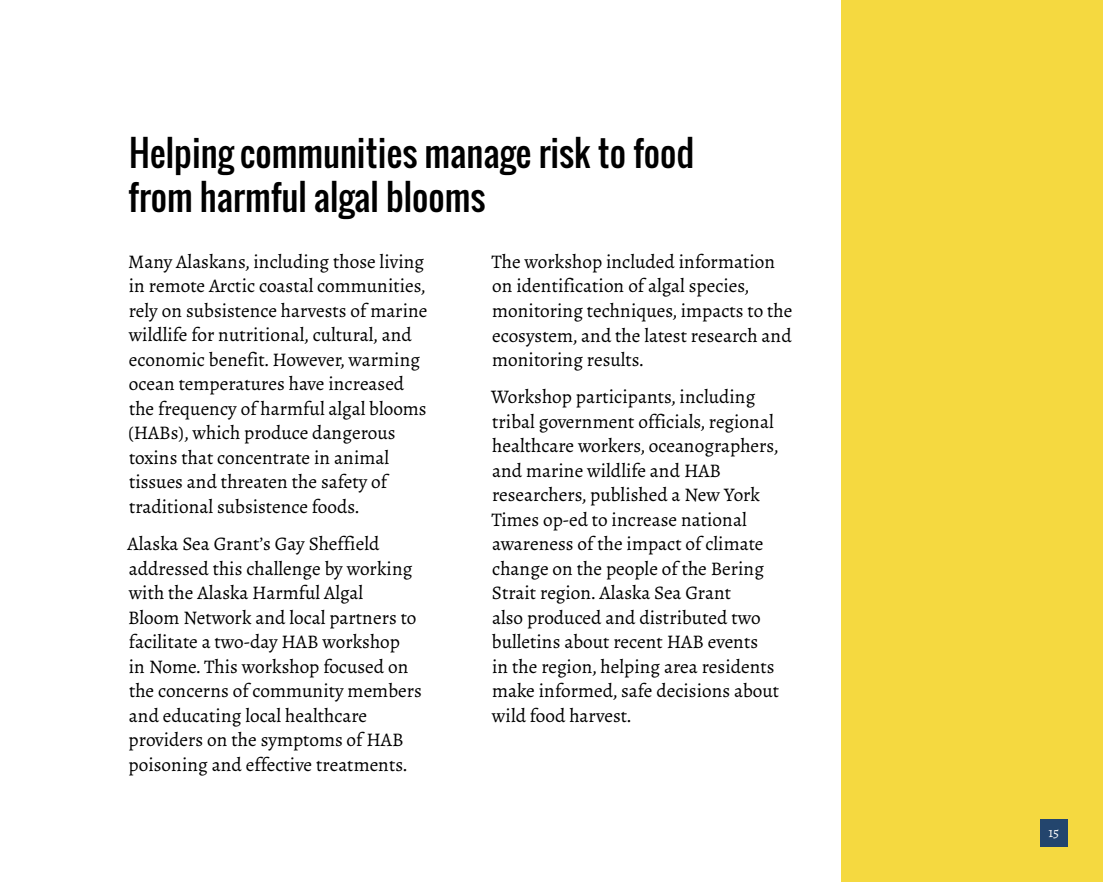
<style>
.page{position:relative;width:1103px;height:882px;background:#fff}
.page>*{position:absolute;margin:0;border:0;box-sizing:border-box;transform-origin:0 0}
.t1{font:35px/43.8px "Oswald";color:#000}
.t2{font:19.25px/24.5px "Alegreyaht Pro";color:#000}
.t3{font:14px "Alegreyaht Pro";color:#fff}
</style>
<div class="page">
<div style="left:841px;top:0;width:261px;height:882px;background:#f5d940"></div>
<div style="left:1040px;top:819px;width:27px;height:28px;background:#23456d"></div>
<h1 class="t1" style="left:128px;top:131px;width:567px">Helping communities manage risk to food from harmful algal blooms</h1>
<p class="t2" style="left:128px;top:249px;width:301px">Many Alaskans, including those living in remote Arctic coastal communities, rely on subsistence harvests of marine wildlife for nutritional, cultural, and economic benefit. However, warming ocean temperatures have increased the frequency of harmful algal blooms (HABs), which produce dangerous toxins that concentrate in animal tissues and threaten the safety of traditional subsistence foods.</p>
<p class="t2" style="left:128px;top:531px;width:296px">Alaska Sea Grant’s Gay Sheffield addressed this challenge by working with the Alaska Harmful Algal<br>Bloom Network and local partners to facilitate a two-day HAB workshop<br>in Nome. This workshop focused on the concerns of community members and educating local healthcare providers on the symptoms of HAB poisoning and effective treatments.</p>
<p class="t2" style="left:491px;top:249px;width:302px">The workshop included information on identification of algal species, monitoring techniques, impacts to the ecosystem, and the latest research and monitoring results.</p>
<p class="t2" style="left:491px;top:384px;width:289px">Workshop participants, including tribal government officials, regional healthcare workers, oceanographers, and marine wildlife and HAB researchers, published a New York Times op-ed to increase national awareness of the impact of climate change on the people of the Bering Strait region. Alaska Sea Grant<br>also produced and distributed two bulletins about recent HAB events<br>in the region, helping area residents make informed, safe decisions about wild food harvest.</p>
<p class="t3" style="left:1048px;top:824px;width:12px">15</p>
</div>
